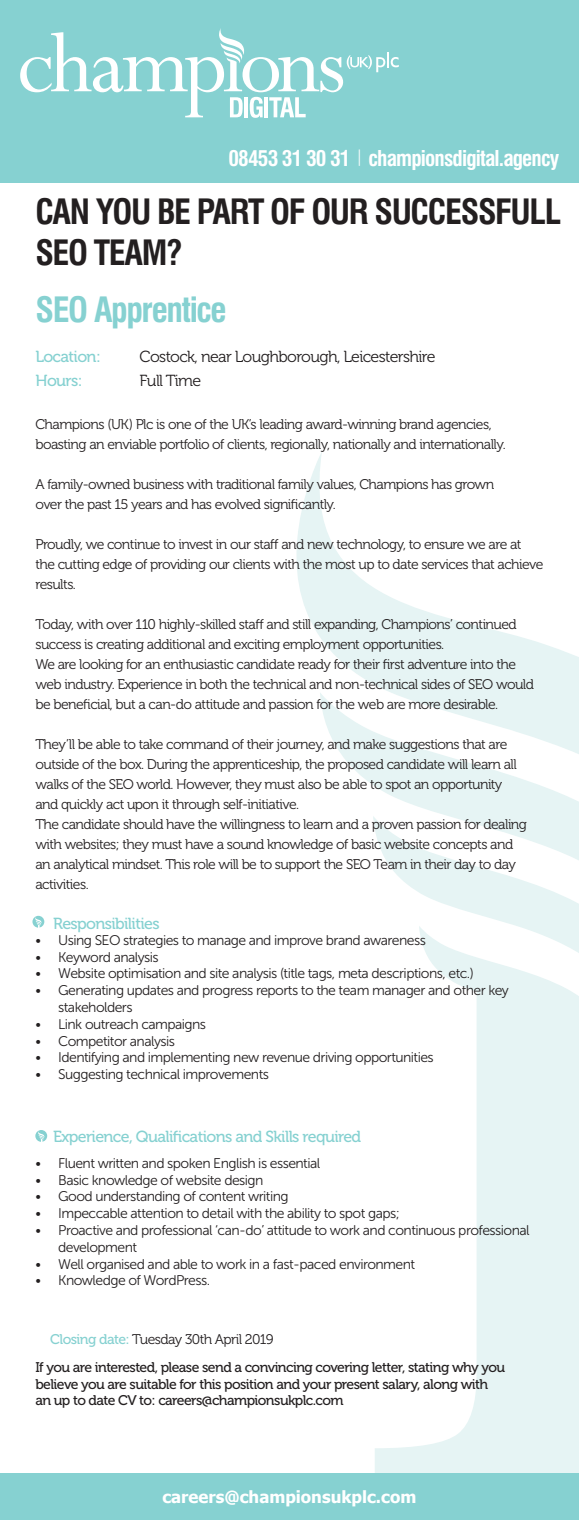
<style>
.page{position:relative;width:579px;height:1520px;background:#fff}
.page>*{position:absolute;margin:0;border:0;box-sizing:border-box;transform-origin:0 0}
.t1{font:700 condensed 34px/40.8px "Swiss 721 BT";letter-spacing:-.04em;color:#231f20}
.t2{font:700 condensed 34px "Swiss 721 BT";letter-spacing:-.04em;color:#86d1d1}
.t3{font:700 condensed 21.2px "Swiss 721 BT";letter-spacing:-.04em;color:#fff}
.t4{font:700 16.8px "Tahoma";color:#fff}
.t5{font:16px "Museo 500";letter-spacing:-.04em;color:#86d1d1}
.t6{font:16px "Museo 300";letter-spacing:-.04em;color:#231f20}
.t7{font:14px/20px "Museo 300";letter-spacing:-.04em;color:#231f20}
.t8{font:14px/16.8px "Museo Sans 300";letter-spacing:-.04em;color:#231f20}
.t9{font:14px/16.4px "Museo 500";letter-spacing:-.04em;color:#231f20}
.s1{font-family:"Museo 500";color:#86d1d1}
</style>
<div class="page">
<svg style="left:296px;top:452px;width:282px;height:240px"></svg>
<svg style="left:320px;top:692px;width:258px;height:124px;fill:#e6f4f4"></svg>
<svg style="left:373px;top:816px;width:205px;height:110px"></svg>
<svg style="left:375px;top:926px;width:203px;height:547px;fill:#e6f4f4"></svg>
<div style="left:0;top:1473px;width:578px;height:47px;background:#86d1d1"></div>
<div style="left:0;top:0;width:578px;height:183px;background:#86d1d1"></div>
<svg style="left:20px;top:28px;width:378px;height:90px"></svg>
<svg style="left:35px;top:1130px;width:12px;height:12px"></svg>
<svg style="left:38px;top:1131px;width:6px;height:11px"></svg>
<svg style="left:32px;top:916px;width:12px;height:12px"></svg>
<svg style="left:35px;top:917px;width:6px;height:11px"></svg>
<p class="t3" style="left:228px;top:145px;width:332px">08453 31 30 31 <sup>|</sup> championsdigital.agency</p>
<p class="t1" style="left:35px;top:191px;width:527px">CAN YOU BE PART OF OUR SUCCESSFULL<br>SEO TEAM?</p>
<p class="t2" style="left:35px;top:289px;width:193px">SEO Apprentice</p>
<p class="t5" style="left:35px;top:348px;width:67px">Location:</p>
<p class="t5" style="left:35px;top:371px;width:48px">Hours:</p>
<p class="t6" style="left:139px;top:348px;width:297px">Costock, near Loughborough, Leicestershire</p>
<p class="t6" style="left:139px;top:371px;width:63px">Full Time</p>
<p class="t7" style="left:35px;top:414px;width:457px">Champions (UK) Plc is one of the UK’s leading award-winning brand agencies,</p>
<p class="t7" style="left:35px;top:434px;width:471px">boasting an enviable portfolio of clients, regionally, nationally and internationally.</p>
<p class="t7" style="left:35px;top:474px;width:460px">A family-owned business with traditional family values, Champions has grown</p>
<p class="t7" style="left:35px;top:494px;width:302px">over the past 15 years and has evolved significantly.</p>
<p class="t7" style="left:35px;top:534px;width:487px">Proudly, we continue to invest in our staff and new technology, to ensure we are at</p>
<p class="t7" style="left:35px;top:554px;width:509px">the cutting edge of providing our clients with the most up to date services that achieve results.</p>
<p class="t7" style="left:35px;top:614px;width:482px">Today, with over 110 highly-skilled staff and still expanding, Champions’ continued success is creating additional and exciting employment opportunities.</p>
<p class="t7" style="left:35px;top:654px;width:499px">We are looking for an enthusiastic candidate ready for their first adventure into the web industry. Experience in both the technical and non-technical sides of SEO would be beneficial, but a can-do attitude and passion for the web are more desirable.</p>
<p class="t7" style="left:35px;top:734px;width:473px">They’ll be able to take command of their journey, and make suggestions that are</p>
<p class="t7" style="left:35px;top:754px;width:482px">outside of the box. During the apprenticeship, the proposed candidate will learn all walks of the SEO world. However, they must also be able to spot an opportunity</p>
<p class="t7" style="left:35px;top:794px;width:265px">and quickly act upon it through self-initiative.</p>
<p class="t7" style="left:35px;top:814px;width:492px">The candidate should have the willingness to learn and a proven passion for dealing with websites; they must have a sound knowledge of basic website concepts and an analytical mindset. This role will be to support the SEO Team in their day to day activities.</p>
<p class="t5" style="left:53px;top:915px;width:108px">Responsibilities</p>
<p class="t8" style="left:35px;top:932px;width:391px">• Using SEO strategies to manage and improve brand awareness</p>
<p class="t8" style="left:35px;top:948px;width:125px">• Keyword analysis</p>
<p class="t8" style="left:35px;top:965px;width:439px">• Website optimisation and site analysis (title tags, meta descriptions, etc.)</p>
<p class="t8" style="left:58px;top:982px;width:452px;text-indent:-23px">• Generating updates and progress reports to the team manager and other key stakeholders</p>
<p class="t8" style="left:35px;top:1016px;width:172px">• Link outreach campaigns</p>
<p class="t8" style="left:35px;top:1032px;width:141px">• Competitor analysis</p>
<p class="t8" style="left:35px;top:1049px;width:399px">• Identifying and implementing new revenue driving opportunities</p>
<p class="t8" style="left:35px;top:1066px;width:235px">• Suggesting technical improvements</p>
<p class="t5" style="left:53px;top:1127px;width:309px">Experience, Qualifications and Skills required</p>
<p class="t8" style="left:35px;top:1155px;width:286px">• Fluent written and spoken English is essential</p>
<p class="t8" style="left:35px;top:1171px;width:229px">• Basic knowledge of website design</p>
<p class="t8" style="left:35px;top:1188px;width:254px">• Good understanding of content writing</p>
<p class="t8" style="left:35px;top:1205px;width:365px">• Impeccable attention to detail with the ability to spot gaps;</p>
<p class="t8" style="left:58px;top:1222px;width:472px;text-indent:-23px">• Proactive and professional ‘can-do’ attitude to work and continuous professional development</p>
<p class="t8" style="left:35px;top:1255px;width:381px">• Well organised and able to work in a fast-paced environment</p>
<p class="t8" style="left:35px;top:1272px;width:176px">• Knowledge of WordPress.</p>
<p class="t7" style="left:50px;top:1330px;width:225px"><span class="s1">Closing date:</span> Tuesday 30th April 2019</p>
<p class="t9" style="left:35px;top:1360px;width:471px">If you are interested, please send a convincing covering letter, stating why you believe you are suitable for this position and your present salary, along with</p>
<p class="t9" style="left:35px;top:1393px;width:309px">an up to date CV to: careers@championsukplc.com</p>
<p class="t4" style="left:162px;top:1485px;width:255px">careers@championsukplc.com</p>
</div>
